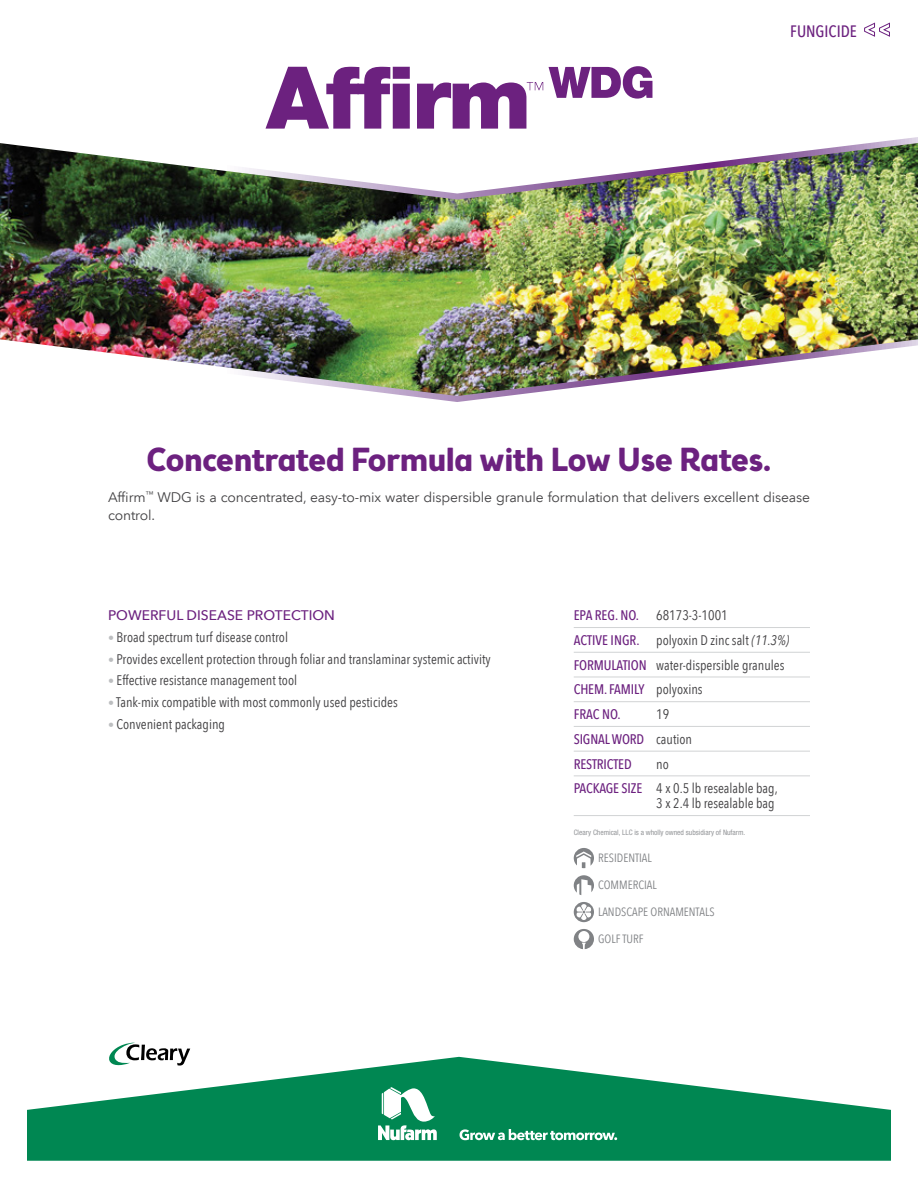
<style>
.page{position:relative;width:918px;height:1188px;background:#fff}
.page>*{position:absolute;margin:0;border:0;box-sizing:border-box;transform-origin:0 0}
.t1{font:700 33px "Brooklyn Samuels Five";color:#6c217f}
.t2{font:500 condensed 16.5px "Avenir Next LT Pro";color:#6c217f}
.t3{font:condensed 13.8px/24.8px "Avenir Next LT Pro";color:#414042}
.t4{font:13.8px/18px "Avenir Next LT Pro";letter-spacing:-.01em;color:#414042}
.t5{font:500 condensed 13.8px/24.8px "Avenir Next LT Pro";letter-spacing:-.01em;color:#6c217f}
.t6{font:500 13.8px "Avenir Next LT Pro";color:#6c217f}
.t7{font:condensed 12px "Avenir Next LT Pro";color:#808285}
.t8{font:condensed 7.5px "Helvetica Neue";color:#939598}
.s1{font-size:12px;color:#bcbec0}
.s2{font-weight:500;color:#6c217f}
.s3{font-style:italic}
.s4{font-weight:400;color:#414042}
</style>
<div class="page">
<hr style="left:574px;top:627px;width:236px;height:1px;background:#d1d3d4">
<hr style="left:574px;top:652px;width:236px;height:1px;background:#d1d3d4">
<hr style="left:574px;top:677px;width:236px;height:1px;background:#d1d3d4">
<hr style="left:574px;top:701px;width:236px;height:1px;background:#d1d3d4">
<hr style="left:574px;top:726px;width:236px;height:1px;background:#d1d3d4">
<hr style="left:574px;top:751px;width:236px;height:1px;background:#d1d3d4">
<hr style="left:574px;top:775px;width:236px;height:1px;background:#d1d3d4">
<hr style="left:574px;top:815px;width:236px;height:1px;background:#d1d3d4">
<svg style="left:574px;top:848px;width:20px;height:20px"></svg>
<svg style="left:574px;top:875px;width:20px;height:20px"></svg>
<svg style="left:574px;top:902px;width:20px;height:20px"></svg>
<svg style="left:574px;top:929px;width:20px;height:20px"></svg>
<svg style="left:864px;top:22px;width:26px;height:15px"></svg>
<img style="left:0;top:137px;width:918px;height:265px">
<svg style="left:266px;top:67px;width:144px;height:62px"></svg>
<svg style="left:417px;top:82px;width:126px;height:47px"></svg>
<svg style="left:549px;top:66px;width:103px;height:33px"></svg>
<svg style="left:27px;top:1057px;width:864px;height:104px;fill:#008752"></svg>
<svg style="left:378px;top:1087px;width:59px;height:53px"></svg>
<svg style="left:460px;top:1129px;width:157px;height:11px"></svg>
<svg style="left:109px;top:1043px;width:81px;height:23px"></svg>
<p class="t2" style="left:790px;top:21px;width:66px">FUNGICIDE</p>
<h1 class="t1" style="left:146px;top:440px;width:627px">Concentrated Formula with Low Use Rates.</h1>
<p class="t4" style="left:108px;top:488px;width:704px">Affirm<sup>™</sup> WDG is a concentrated, easy-to-mix water dispersible granule formulation that delivers excellent disease control.</p>
<p class="t6" style="left:108px;top:607px;width:228px">POWERFUL DISEASE PROTECTION</p>
<p class="t3" style="left:108px;top:625px;width:182px"><span class="s1">•</span> Broad spectrum turf disease control</p>
<p class="t3" style="left:108px;top:646px;width:384px"><span class="s1">•</span> Provides excellent protection through foliar and translaminar systemic activity</p>
<p class="t3" style="left:108px;top:668px;width:191px"><span class="s1">•</span> Effective resistance management tool</p>
<p class="t3" style="left:108px;top:690px;width:291px"><span class="s1">•</span> Tank-mix compatible with most commonly used pesticides</p>
<p class="t3" style="left:108px;top:712px;width:119px"><span class="s1">•</span> Convenient packaging</p>
<p class="t3" style="left:574px;top:603px;width:217px"><span class="s2">EPA REG. NO.</span> 68173-3-1001<br><span class="s2">ACTIVE INGR.</span> polyoxin D zinc salt <span class="s3">(11.3%)<br></span><span class="s2">FORMULATION</span> water-dispersible granules<br><span class="s2">CHEM. FAMILY</span> polyoxins<br><span class="s2">FRAC NO.</span></p>
<p class="t5" style="left:574px;top:702px;width:120px;text-indent:83px"><span class="s4">19<br></span>SIGNAL WORD <span class="s4">caution<br></span>RESTRICTED</p>
<p class="t3" style="left:574px;top:751px;width:205px;text-indent:83px">no<br><span class="s2">PACKAGE SIZE</span> 4 x 0.5 lb resealable bag,</p>
<p class="t3" style="left:656px;top:791px;width:120px">3 x 2.4 lb resealable bag</p>
<p class="t8" style="left:574px;top:828px;width:173px">Cleary Chemical, LLC is a wholly owned subsidiary of Nufarm.</p>
<p class="t7" style="left:598px;top:851px;width:55px">RESIDENTIAL</p>
<p class="t7" style="left:598px;top:878px;width:60px">COMMERCIAL</p>
<p class="t7" style="left:598px;top:905px;width:118px">LANDSCAPE ORNAMENTALS</p>
<p class="t7" style="left:598px;top:932px;width:47px">GOLF TURF</p>
</div>
